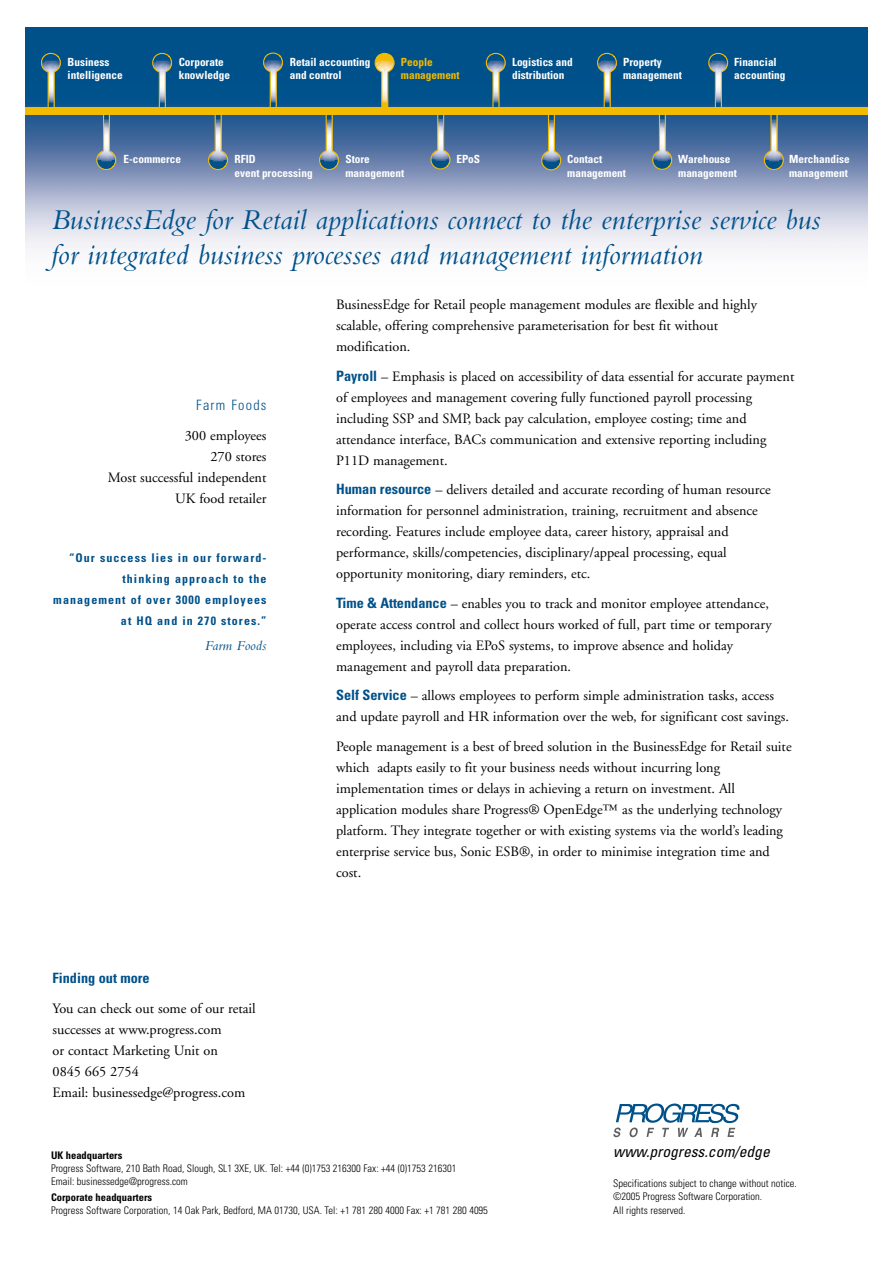
<style>
.page{position:relative;width:893px;height:1263px;background:#fff}
.page>*{position:absolute;margin:0;border:0;box-sizing:border-box;transform-origin:0 0}
.t1{font:italic 30px/34.5px "Bembo";color:#00518a}
.t2{font:italic condensed 15.45px "Univers";color:#000}
.t3{font:14.25px/21px "Adobe Garamond";color:#000}
.t4{font:700 condensed 14.25px "Univers";color:#00518a}
.t5{font:300 condensed 14.25px "Univers";letter-spacing:.09em;color:#00518a}
.t6{font:italic 14.25px "Bembo";color:#00518a}
.t7{font:700 condensed 12px/21px "Univers";letter-spacing:.09em;color:#00518a;text-align:right}
.t8{font:700 condensed 11.25px/13.5px "Univers";color:#fff}
.t9{font:700 condensed 11.25px/13.5px "Univers";color:#f3bb00}
.t10{font:300 condensed 10.5px/13.5px "Univers";color:#000}
.t11{font:700 condensed 10.5px "Univers";color:#000}
.s1{font-family:"Univers";font-weight:700;font-stretch:condensed;color:#00518a}
</style>
<div class="page">
<img style="left:26px;top:27px;width:841px;height:221px">
<svg style="left:596px;top:53px;width:21px;height:55px"></svg>
<svg style="left:707px;top:53px;width:21px;height:55px"></svg>
<svg style="left:485px;top:53px;width:21px;height:55px"></svg>
<svg style="left:374px;top:53px;width:21px;height:55px"></svg>
<svg style="left:262px;top:53px;width:21px;height:55px"></svg>
<svg style="left:152px;top:53px;width:21px;height:55px"></svg>
<svg style="left:40px;top:53px;width:21px;height:55px"></svg>
<svg style="left:96px;top:115px;width:21px;height:56px"></svg>
<svg style="left:207px;top:115px;width:21px;height:56px"></svg>
<svg style="left:318px;top:115px;width:21px;height:56px"></svg>
<svg style="left:430px;top:115px;width:21px;height:55px"></svg>
<svg style="left:540px;top:115px;width:21px;height:56px"></svg>
<svg style="left:651px;top:115px;width:21px;height:55px"></svg>
<svg style="left:763px;top:115px;width:21px;height:56px"></svg>
<div style="left:26px;top:108px;width:841px;height:7px;background:#f3bb00"></div>
<svg style="left:613px;top:1104px;width:126px;height:33px"></svg>
<p class="t8" style="left:68px;top:56px;width:57px">Business intelligence</p>
<p class="t8" style="left:179px;top:56px;width:53px">Corporate knowledge</p>
<p class="t8" style="left:290px;top:56px;width:82px">Retail accounting and control</p>
<p class="t9" style="left:401px;top:56px;width:60px">People management</p>
<p class="t8" style="left:512px;top:56px;width:62px">Logistics and distribution</p>
<p class="t8" style="left:623px;top:56px;width:60px">Property management</p>
<p class="t8" style="left:734px;top:56px;width:53px">Financial accounting</p>
<p class="t8" style="left:124px;top:154px;width:59px">E-commerce</p>
<p class="t8" style="left:234px;top:154px;width:80px">RFID<br>event processing</p>
<p class="t8" style="left:345px;top:154px;width:60px">Store management</p>
<p class="t8" style="left:456px;top:154px;width:25px">EPoS</p>
<p class="t8" style="left:567px;top:154px;width:60px">Contact management</p>
<p class="t8" style="left:678px;top:154px;width:60px">Warehouse management</p>
<p class="t8" style="left:789px;top:154px;width:62px">Merchandise management</p>
<h1 class="t1" style="left:51px;top:206px;width:770px">BusinessEdge for Retail applications connect to the enterprise service bus for integrated business processes and management information</h1>
<p class="t5" style="left:196px;top:400px;width:72px">Farm Foods</p>
<p class="t3" style="left:108px;top:426px;width:160px;text-align:right">300 employees<br>270 stores<br>Most successful independent<br>UK food retailer</p>
<p class="t7" style="left:53px;top:549px;width:215px">“Our success lies in our forward&shy;thinking approach to the management of over 3000 employees at HQ and in 270 stores.”</p>
<p class="t6" style="left:205px;top:640px;width:63px">Farm Foods</p>
<p class="t4" style="left:53px;top:973px;width:99px">Finding out more</p>
<p class="t3" style="left:53px;top:999px;width:205px">You can check out some of our retail successes at www.progress.com<br>or contact Marketing Unit on<br>0845 665 2754<br>Email: businessedge@progress.com</p>
<p class="t3" style="left:336px;top:296px;width:422px">BusinessEdge for Retail people management modules are flexible and highly scalable, offering comprehensive parameterisation for best fit without modification.</p>
<p class="t3" style="left:336px;top:367px;width:460px"><span class="s1">Payroll</span> – Emphasis is placed on accessibility of data essential for accurate payment of employees and management covering fully functioned payroll processing including SSP and SMP, back pay calculation, employee costing; time and attendance interface, BACs communication and extensive reporting including P11D management.</p>
<p class="t3" style="left:336px;top:481px;width:436px"><span class="s1">Human resource</span> – delivers detailed and accurate recording of human resource information for personnel administration, training, recruitment and absence recording. Features include employee data, career history, appraisal and performance, skills/competencies, disciplinary/appeal processing, equal opportunity monitoring, diary reminders, etc.</p>
<p class="t3" style="left:336px;top:594px;width:437px"><span class="s1">Time &amp; Attendance</span> – enables you to track and monitor employee attendance, operate access control and collect hours worked of full, part time or temporary employees, including via EPoS systems, to improve absence and holiday management and payroll data preparation.</p>
<p class="t3" style="left:336px;top:687px;width:454px"><span class="s1">Self Service</span> – allows employees to perform simple administration tasks, access and update payroll and HR information over the web, for significant cost savings.</p>
<p class="t3" style="left:336px;top:737px;width:457px">People management is a best of breed solution in the BusinessEdge for Retail suite which adapts easily to fit your business needs without incurring long implementation times or delays in achieving a return on investment. All application modules share Progress® OpenEdge™ as the underlying technology platform. They integrate together or with existing systems via the world’s leading enterprise service bus, Sonic ESB®, in order to minimise integration time and cost.</p>
<p class="t11" style="left:51px;top:1152px;width:73px">UK headquarters</p>
<p class="t10" style="left:51px;top:1163px;width:407px;line-height:12.8px">Progress Software, 210 Bath Road, Slough, SL1 3XE, UK. Tel: +44 (0)1753 216300 Fax: +44 (0)1753 216301<br>Email: businessedge@progress.com</p>
<p class="t11" style="left:51px;top:1193px;width:103px">Corporate headquarters</p>
<p class="t10" style="left:51px;top:1204px;width:438px">Progress Software Corporation, 14 Oak Park, Bedford, MA 01730, USA. Tel: +1 781 280 4000 Fax: +1 781 280 4095</p>
<p class="t2" style="left:613px;top:1146px;width:161px">www.progress.com/edge</p>
<p class="t10" style="left:613px;top:1177px;width:185px">Specifications subject to change without notice. ©2005 Progress Software Corporation.<br>All rights reserved.</p>
</div>
